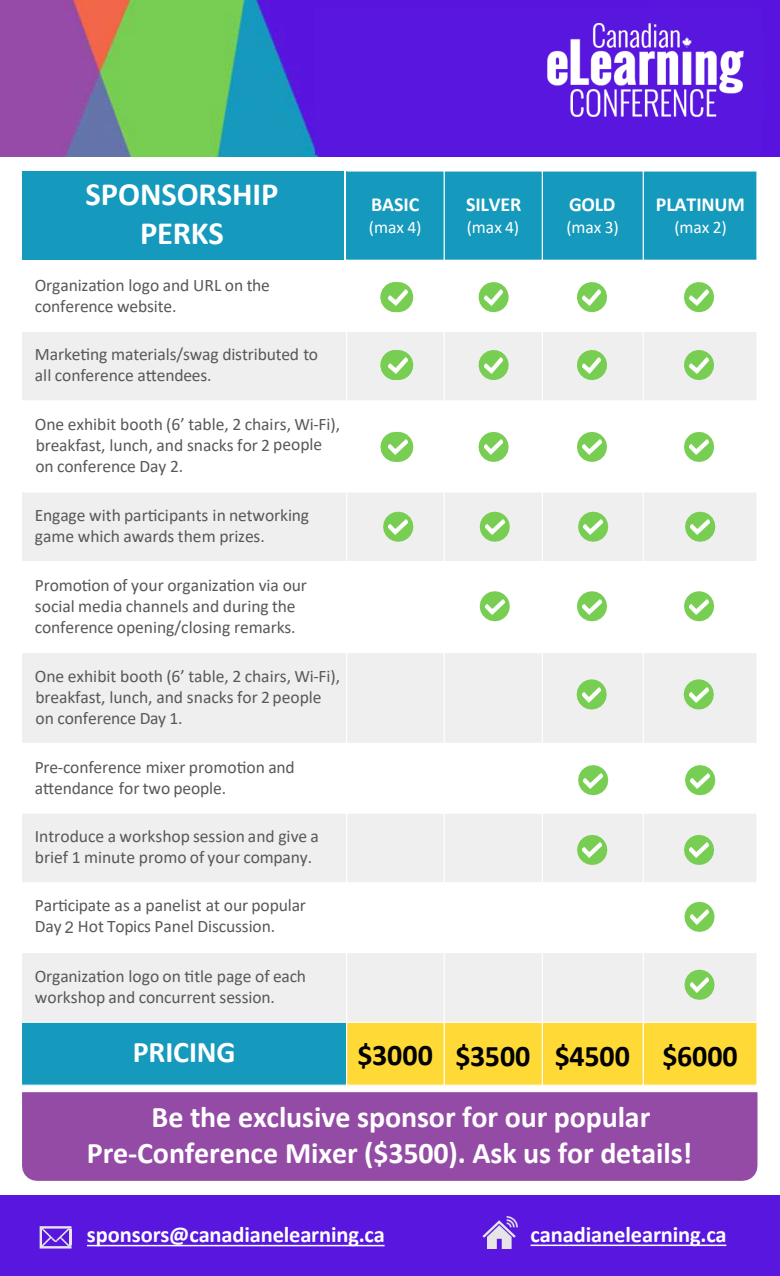
<style>
.page{position:relative;width:780px;height:1276px;background:#fff}
.page>*{position:absolute;margin:0;border:0;box-sizing:border-box;transform-origin:0 0}
.t1{font:700 32.5px/39px "Calibri";letter-spacing:-.005em;color:#fff;text-align:center}
.t2{font:700 30px/36px "Calibri";letter-spacing:-.005em;color:#fff}
.t3{font:700 30px "Calibri";color:#000}
.t4{font:700 22.5px "Calibri";letter-spacing:-.005em;color:#fff}
.t5{font:700 20px "Calibri";letter-spacing:-.005em;color:#fff}
.t6{font:17.5px/21px "Calibri";letter-spacing:-.005em;color:#585858}
.t7{font:17.5px "Calibri";color:#fff}
.s1{font-family:"Arial";font-size:16.25px;color:#595959}
</style>
<div class="page">
<div style="left:0;top:1195px;width:780px;height:81px;background:#5816df"></div>
<svg style="left:482px;top:1232px;width:5px;height:5px"></svg>
<img style="left:487px;top:1216px;width:30px;height:32px">
<svg style="left:40px;top:1226px;width:32px;height:22px"></svg>
<svg style="left:531px;top:1244px;width:195px;height:2px"></svg>
<svg style="left:87px;top:1244px;width:298px;height:2px"></svg>
<img style="left:0;top:0;width:780px;height:156px">
<div style="left:316px;top:8px;width:446px;height:147px;background:#5816df"></div>
<img style="left:548px;top:23px;width:196px;height:94px">
<div style="left:22px;top:171px;width:322px;height:89px;background:#1599bd"></div>
<div style="left:22px;top:1092px;width:735px;height:88px;background:#944ba6"></div>
<div style="left:347px;top:171px;width:97px;height:90px;background:#1599bd"></div>
<div style="left:444px;top:171px;width:98px;height:90px;background:#1599bd"></div>
<div style="left:542px;top:171px;width:101px;height:90px;background:#1599bd"></div>
<div style="left:643px;top:171px;width:114px;height:90px;background:#1599bd"></div>
<div style="left:21px;top:331px;width:326px;height:70px;background:#efefef"></div>
<div style="left:347px;top:331px;width:97px;height:70px;background:#efefef"></div>
<div style="left:444px;top:331px;width:98px;height:70px;background:#efefef"></div>
<div style="left:542px;top:331px;width:101px;height:70px;background:#efefef"></div>
<div style="left:643px;top:331px;width:114px;height:70px;background:#efefef"></div>
<div style="left:21px;top:492px;width:326px;height:69px;background:#efefef"></div>
<div style="left:347px;top:492px;width:97px;height:69px;background:#efefef"></div>
<div style="left:444px;top:492px;width:98px;height:69px;background:#efefef"></div>
<div style="left:542px;top:492px;width:101px;height:69px;background:#efefef"></div>
<div style="left:643px;top:492px;width:114px;height:69px;background:#efefef"></div>
<div style="left:21px;top:652px;width:326px;height:91px;background:#efefef"></div>
<div style="left:347px;top:652px;width:97px;height:91px;background:#efefef"></div>
<div style="left:444px;top:652px;width:98px;height:91px;background:#efefef"></div>
<div style="left:542px;top:652px;width:101px;height:91px;background:#efefef"></div>
<div style="left:643px;top:652px;width:114px;height:91px;background:#efefef"></div>
<div style="left:21px;top:813px;width:326px;height:70px;background:#efefef"></div>
<div style="left:347px;top:813px;width:97px;height:70px;background:#efefef"></div>
<div style="left:444px;top:813px;width:98px;height:70px;background:#efefef"></div>
<div style="left:542px;top:813px;width:101px;height:70px;background:#efefef"></div>
<div style="left:643px;top:813px;width:114px;height:70px;background:#efefef"></div>
<div style="left:21px;top:952px;width:326px;height:70px;background:#efefef"></div>
<div style="left:347px;top:952px;width:97px;height:70px;background:#efefef"></div>
<div style="left:444px;top:952px;width:98px;height:70px;background:#efefef"></div>
<div style="left:542px;top:952px;width:101px;height:70px;background:#efefef"></div>
<div style="left:643px;top:952px;width:114px;height:70px;background:#efefef"></div>
<div style="left:21px;top:1022px;width:326px;height:63px;background:#1599bd"></div>
<div style="left:347px;top:1022px;width:97px;height:63px;background:#ffd936"></div>
<div style="left:444px;top:1022px;width:98px;height:63px;background:#ffd936"></div>
<div style="left:542px;top:1022px;width:101px;height:63px;background:#ffd936"></div>
<div style="left:643px;top:1022px;width:114px;height:63px;background:#ffd936"></div>
<hr style="left:346px;top:260px;width:1px;height:826px;background:#fff">
<hr style="left:444px;top:170px;width:1px;height:916px;background:#fff">
<hr style="left:542px;top:170px;width:1px;height:916px;background:#fff">
<hr style="left:643px;top:170px;width:1px;height:916px;background:#fff">
<hr style="left:346px;top:260px;width:412px;height:3px;background:#fff">
<hr style="left:21px;top:331px;width:737px;height:1px;background:#fff">
<hr style="left:21px;top:400px;width:737px;height:1px;background:#fff">
<hr style="left:21px;top:652px;width:737px;height:1px;background:#fff">
<hr style="left:21px;top:882px;width:737px;height:1px;background:#fff">
<hr style="left:21px;top:952px;width:737px;height:1px;background:#fff">
<hr style="left:21px;top:1021px;width:737px;height:2px;background:#fff">
<hr style="left:21px;top:331px;width:1px;height:755px;background:#fff">
<hr style="left:756px;top:170px;width:2px;height:916px;background:#fff">
<hr style="left:21px;top:1084px;width:737px;height:2px;background:#fff">
<svg style="left:380px;top:432px;width:33px;height:30px"></svg>
<img style="left:389px;top:440px;width:18px;height:15px">
<svg style="left:380px;top:282px;width:33px;height:30px"></svg>
<img style="left:389px;top:289px;width:18px;height:16px">
<svg style="left:380px;top:350px;width:33px;height:30px"></svg>
<img style="left:389px;top:357px;width:18px;height:16px">
<svg style="left:478px;top:432px;width:31px;height:30px"></svg>
<img style="left:484px;top:440px;width:19px;height:15px">
<svg style="left:479px;top:282px;width:30px;height:30px"></svg>
<img style="left:484px;top:289px;width:19px;height:16px">
<svg style="left:479px;top:350px;width:30px;height:30px"></svg>
<img style="left:484px;top:357px;width:19px;height:16px">
<svg style="left:480px;top:511px;width:30px;height:31px"></svg>
<img style="left:486px;top:520px;width:18px;height:15px">
<svg style="left:577px;top:432px;width:30px;height:30px"></svg>
<img style="left:583px;top:440px;width:18px;height:15px">
<svg style="left:577px;top:282px;width:30px;height:30px"></svg>
<img style="left:583px;top:289px;width:18px;height:16px">
<svg style="left:577px;top:350px;width:30px;height:30px"></svg>
<img style="left:583px;top:357px;width:18px;height:16px">
<svg style="left:578px;top:511px;width:30px;height:31px"></svg>
<img style="left:584px;top:520px;width:18px;height:15px">
<svg style="left:577px;top:591px;width:30px;height:30px"></svg>
<img style="left:583px;top:599px;width:18px;height:15px">
<svg style="left:577px;top:679px;width:30px;height:30px"></svg>
<img style="left:582px;top:687px;width:19px;height:15px">
<svg style="left:578px;top:765px;width:30px;height:30px"></svg>
<img style="left:584px;top:773px;width:18px;height:15px">
<svg style="left:480px;top:591px;width:30px;height:30px"></svg>
<img style="left:486px;top:599px;width:18px;height:15px">
<svg style="left:383px;top:511px;width:30px;height:31px"></svg>
<img style="left:389px;top:520px;width:18px;height:15px">
<svg style="left:684px;top:432px;width:30px;height:30px"></svg>
<img style="left:690px;top:440px;width:18px;height:15px">
<svg style="left:684px;top:282px;width:30px;height:30px"></svg>
<img style="left:690px;top:289px;width:18px;height:16px">
<svg style="left:684px;top:350px;width:30px;height:30px"></svg>
<img style="left:690px;top:357px;width:18px;height:16px">
<svg style="left:685px;top:511px;width:30px;height:31px"></svg>
<img style="left:691px;top:520px;width:18px;height:15px">
<svg style="left:684px;top:591px;width:30px;height:30px"></svg>
<img style="left:690px;top:599px;width:18px;height:15px">
<svg style="left:684px;top:679px;width:30px;height:30px"></svg>
<img style="left:690px;top:687px;width:18px;height:15px">
<svg style="left:685px;top:765px;width:30px;height:30px"></svg>
<img style="left:691px;top:773px;width:18px;height:15px">
<svg style="left:684px;top:835px;width:30px;height:30px"></svg>
<img style="left:690px;top:843px;width:18px;height:15px">
<svg style="left:684px;top:901px;width:31px;height:31px"></svg>
<img style="left:690px;top:909px;width:19px;height:16px">
<svg style="left:684px;top:969px;width:31px;height:31px"></svg>
<img style="left:690px;top:977px;width:19px;height:15px">
<svg style="left:577px;top:835px;width:30px;height:30px"></svg>
<img style="left:583px;top:843px;width:18px;height:15px">
<h1 class="t1" style="left:86px;top:174px;width:194px">SPONSORSHIP<br>PERKS</h1>
<p class="t6" style="left:35px;top:274px;width:236px">Organization logo and URL on the conference website.</p>
<p class="t5" style="left:371px;top:190px;width:50px">BASIC</p>
<p class="t7" style="left:369px;top:215px;width:54px">(max 4)</p>
<p class="t5" style="left:466px;top:190px;width:57px">SILVER</p>
<p class="t7" style="left:467px;top:215px;width:54px">(max 4)</p>
<p class="t5" style="left:569px;top:190px;width:48px">GOLD</p>
<p class="t7" style="left:566px;top:215px;width:54px">(max 3)</p>
<p class="t5" style="left:656px;top:190px;width:91px">PLATINUM</p>
<p class="t7" style="left:674px;top:215px;width:54px">(max 2)</p>
<p class="t6" style="left:35px;top:343px;width:285px">Marketing materials/swag distributed to all conference attendees.</p>
<p class="t6" style="left:35px;top:413px;width:307px">One exhibit booth (6’ table, 2 chairs, Wi-Fi), breakfast, lunch, and snacks for 2 people on conference Day 2.</p>
<p class="t6" style="left:35px;top:504px;width:276px">Engage with participants in networking game which awards them prizes.</p>
<p class="t6" style="left:35px;top:574px;width:274px">Promotion of your organization via our social media channels and during the conference opening/closing remarks.</p>
<p class="t6" style="left:35px;top:665px;width:307px">One exhibit booth (6’ table, 2 chairs, Wi-Fi), breakfast, lunch, and snacks for 2 people on conference Day 1.</p>
<p class="t6" style="left:35px;top:756px;width:261px">Pre-conference mixer promotion and attendance for two people.</p>
<p class="t6" style="left:35px;top:825px;width:286px">Introduce a workshop session and give a brief 1 minute promo of your company.</p>
<p class="t6" style="left:35px;top:894px;width:273px">Participate as a panelist at our popular<br>Day <span class="s1">2</span> Hot Topics Panel Discussion.</p>
<p class="t6" style="left:35px;top:965px;width:273px">Organization logo on title page of each workshop and concurrent session.</p>
<h2 class="t2" style="left:133px;top:1033px;width:104px">PRICING</h2>
<h2 class="t3" style="left:358px;top:1034px;width:382px">$3000 $3500 $4500 $6000</h2>
<h2 class="t2" style="left:87px;top:1098px;width:607px;text-indent:65px">Be the exclusive sponsor for our popular<br>Pre-Conference Mixer ($3500). Ask us for details!</h2>
<p class="t4" style="left:87px;top:1219px;width:300px">sponsors@canadianelearning.ca</p>
<p class="t4" style="left:531px;top:1218px;width:198px">canadianelearning.ca</p>
</div>
